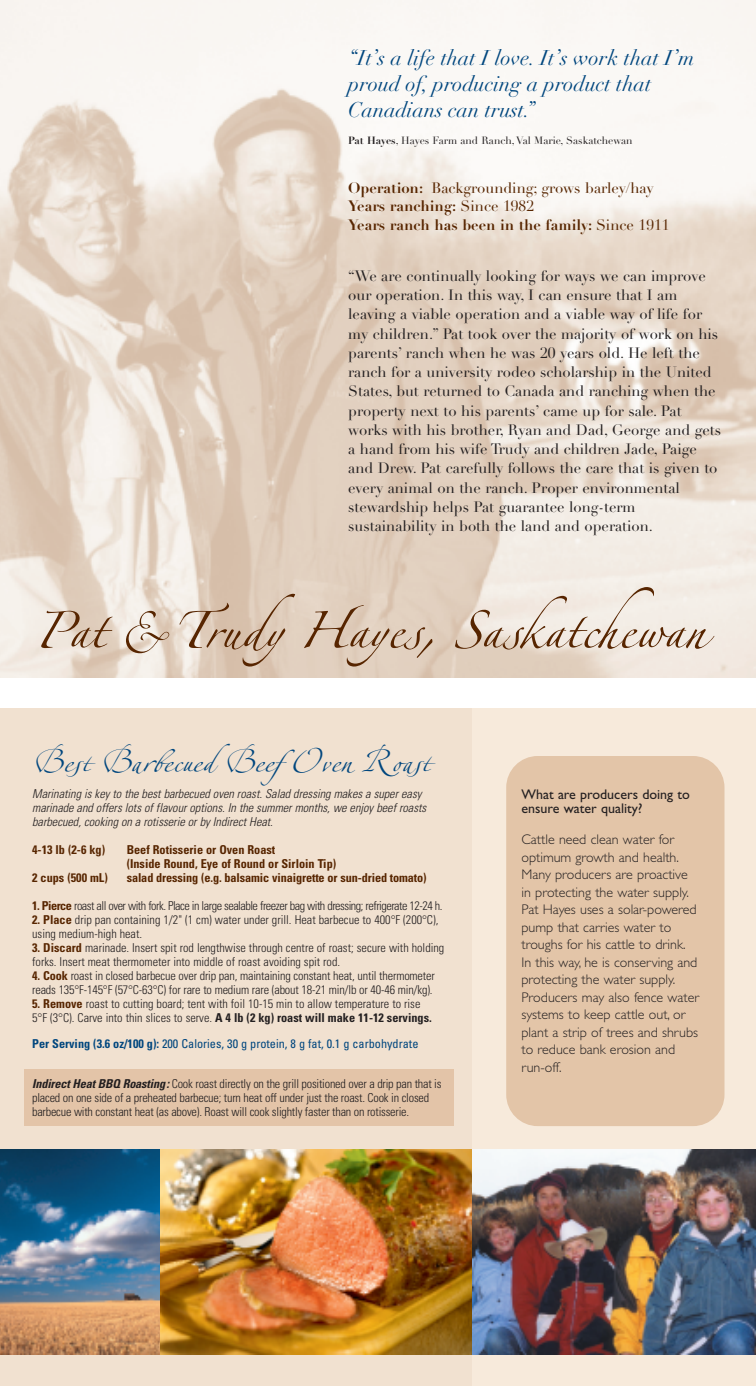
<style>
.page{position:relative;width:756px;height:1386px;background:#fff}
.page>*{position:absolute;margin:0;border:0;box-sizing:border-box;transform-origin:0 0}
.t1{font:42px "Linotype Zapfino Two";color:#00467e}
.t2{font:italic 21px/26.2px "Didot LH";color:#00467e}
.t3{font:14.88px/19.2px "Didot LH";color:#231f20}
.t4{font:700 14.88px/18.6px "Didot LH";color:#572500}
.t5{font:300 14px/17.5px "Gill Sans";color:#231f20}
.t6{font:14px/14px "Gill Sans";color:#231f20}
.t7{font:300 condensed 12.25px/14px "Univers";letter-spacing:-.015em;color:#231f20}
.t8{font:italic 300 condensed 12.25px/14px "Univers";color:#231f20}
.t9{font:700 condensed 12.25px/14px "Univers";color:#572500}
.t10{font:300 condensed 12.25px "Univers";letter-spacing:-.04em;color:#231f20}
.t11{font:condensed 12.25px "Univers";color:#00467e}
.t12{font:10.5px "Didot LH";color:#231f20}
.s1{font-weight:700}
.s2{font-weight:400}
.s3{font-family:"Linotype Zapfino One"}
.s4{font-weight:700;color:#572500}
.s5{font-weight:700;font-style:italic}
</style>
<div class="page">
<img style="left:0;top:0;width:756px;height:677px">
<svg style="left:41px;top:611px;width:71px;height:37px;background:#ccb8a6"></svg>
<svg style="left:126px;top:611px;width:43px;height:42px;background:#d9c9bb"></svg>
<svg style="left:180px;top:594px;width:115px;height:73px;background:#d3beab"></svg>
<svg style="left:304px;top:605px;width:128px;height:62px;background:#d3beab"></svg>
<svg style="left:455px;top:587px;width:259px;height:63px;background:#e1d5c9"></svg>
<div style="left:0;top:709px;width:472px;height:677px;background:#f1e1d0"></div>
<div style="left:472px;top:709px;width:284px;height:677px;background:#f7eadb"></div>
<img style="left:0;top:1150px;width:160px;height:204px">
<img style="left:160px;top:1150px;width:596px;height:204px">
<div style="left:506px;top:756px;width:218px;height:370px;background:#e3c5a8;border-radius:32px"></div>
<div style="left:24px;top:1069px;width:429px;height:57px;background:#e3c4a8"></div>
<h2 class="t2" style="left:348px;top:47px;width:348px">“It’s a life that I love. It’s work that I’m proud of, producing a product that<br>Canadians can trust.”</h2>
<p class="t12" style="left:348px;top:136px;width:286px"><span class="s1">Pat Hayes</span>, Hayes Farm and Ranch, Val Marie, Saskatchewan</p>
<p class="t4" style="left:348px;top:180px;width:323px">Operation: <span class="s2">Backgrounding; grows barley/hay<br></span>Years ranching: <span class="s2">Since 1982<br></span>Years ranch has been in the family: <span class="s2">Since 1911</span></p>
<p class="t3" style="left:348px;top:268px;width:375px">“We are continually looking for ways we can improve our operation. In this way, I can ensure that I am leaving a viable operation and a viable way of life for my children.” Pat took over the majority of work on his parents’ ranch when he was 20 years old. He left the ranch for a university rodeo scholarship in the United States, but returned to Canada and ranching when the property next to his parents’ came up for sale. Pat works with his brother, Ryan and Dad, George and gets a hand from his wife Trudy and children Jade, Paige and Drew. Pat carefully follows the care that is given to every animal on the ranch. Proper environmental stewardship helps Pat guarantee long-term sustainability in both the land and operation.</p>
<h1 class="t1" style="left:32px;top:743px;width:401px">Best Barbecue<span class="s3">d</span> BeefOven Roast</h1>
<p class="t8" style="left:32px;top:787px;width:396px">Marinating is key to the best barbecued oven roast. Salad dressing makes a super easy marinade and offers lots of flavour options. In the summer months, we enjoy beef roasts barbecued, cooking on a rotisserie or by Indirect Heat.</p>
<p class="t9" style="left:32px;top:843px;width:74px">4-13 lb (2-6 kg)</p>
<p class="t9" style="left:127px;top:843px;width:211px">Beef Rotisserie or Oven Roast<br>(Inside Round, Eye of Round or Sirloin Tip)</p>
<p class="t9" style="left:32px;top:871px;width:77px">2 cups (500 mL)</p>
<p class="t9" style="left:127px;top:871px;width:302px">salad dressing (e.g. balsamic vinaigrette or sun-dried tomato)</p>
<p class="t10" style="left:32px;top:901px;width:412px"><span class="s4">1. Pierce</span> roast all over with fork. Place in large sealable freezer bag with dressing; refrigerate 12-24 h.</p>
<p class="t7" style="left:32px;top:913px;width:408px"><span class="s4">2. Place</span> drip pan containing 1/2" (1 cm) water under grill. Heat barbecue to 400°F (200°C), using medium-high heat.</p>
<p class="t7" style="left:32px;top:941px;width:414px"><span class="s4">3. Discard</span> marinade. Insert spit rod lengthwise through centre of roast; secure with holding forks. Insert meat thermometer into middle of roast avoiding spit rod.</p>
<p class="t7" style="left:32px;top:969px;width:404px"><span class="s4">4. Cook</span> roast in closed barbecue over drip pan, maintaining constant heat, until thermometer reads 135°F-145°F (57°C-63°C) for rare to medium rare (about 18-21 min/lb or 40-46 min/kg).</p>
<p class="t7" style="left:32px;top:997px;width:401px"><span class="s4">5. Remove</span> roast to cutting board; tent with foil 10-15 min to allow temperature to rise<br>5°F (3°C). Carve into thin slices to serve. <span class="s1">A 4 lb (2 kg) roast will make 11-12 servings.</span></p>
<p class="t11" style="left:32px;top:1039px;width:388px"><span class="s1">Per Serving (3.6 oz/100 g):</span> 200 Calories, 30 g protein, 8 g fat, 0.1 g carbohydrate</p>
<p class="t7" style="left:32px;top:1078px;width:411px"><span class="s5">Indirect Heat BBQ Roasting :</span> Cook roast directly on the grill positioned over a drip pan that is placed on one side of a preheated barbecue; turn heat off under just the roast. Cook in closed barbecue with constant heat (as above). Roast will cook slightly faster than on rotisserie.</p>
<p class="t6" style="left:522px;top:788px;width:170px">What are producers doing to ensure water quality?</p>
<p class="t5" style="left:522px;top:832px;width:179px">Cattle need clean water for optimum growth and health.<br>Many producers are proactive in protecting the water supply.<br>Pat Hayes uses a solar-powered pump that carries water to troughs for his cattle to drink.<br>In this way, he is conserving and protecting the water supply.<br>Producers may also fence water systems to keep cattle out, or plant a strip of trees and shrubs to reduce bank erosion and run-off.</p>
</div>
